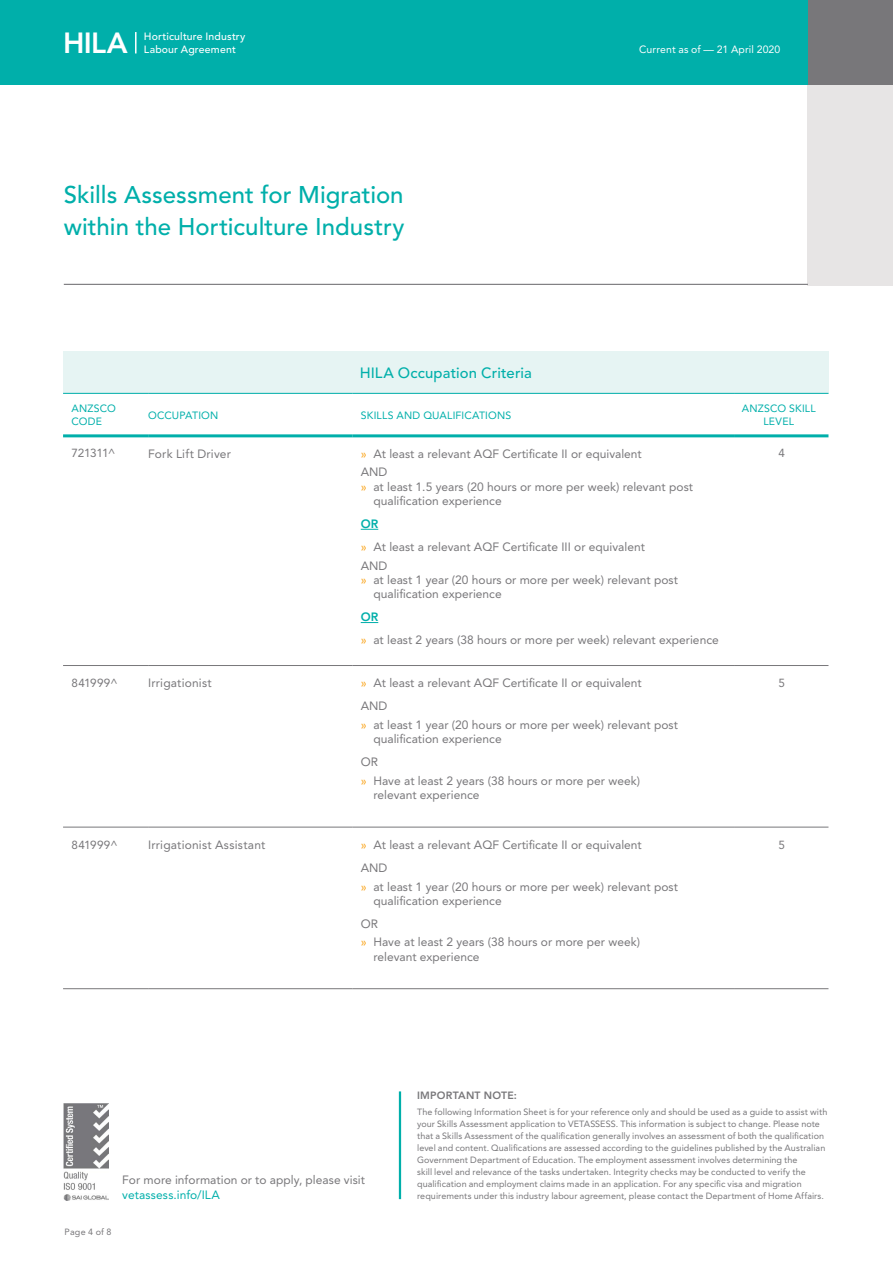
<style>
.page{position:relative;width:893px;height:1263px;background:#fff}
.page>*{position:absolute;margin:0;border:0;box-sizing:border-box;transform-origin:0 0}
.t1{font:800 28.95px "Avenir LT Std";color:#fff}
.t2{font:500 24px/31.5px "Avenir LT Std";color:#00afaa}
.t3{font:500 14.85px "Avenir LT Std";letter-spacing:.005em;color:#00afaa}
.t4{font:12px/23px "Avenir LT Std";color:#78777a}
.t5{font:12px "Avenir LT Std";letter-spacing:.01em;color:#00afaa}
.t6{font:11.7px "Avenir LT Std";letter-spacing:-.015em;color:#78777a}
.t7{font:10.5px/12.6px "Avenir LT Std";letter-spacing:.02em;color:#00afaa}
.t8{font:500 10.5px "Avenir LT Std";letter-spacing:.02em;color:#fff}
.t9{font:10.5px "Avenir LT Std";letter-spacing:.005em;color:#fff}
.t10{font:800 10.5px "Avenir LT Std";letter-spacing:.02em;color:#78777a}
.t11{font:9px/12px "Avenir LT Std";letter-spacing:.005em;color:#78777a}
.s1{color:#faa41a}
.s2{font-weight:800;color:#00afaa}
</style>
<div class="page">
<div style="left:808px;top:85px;width:85px;height:200px;background:#e7e5e5"></div>
<div style="left:808px;top:0;width:85px;height:85px;background:#78777a"></div>
<div style="left:0;top:0;width:808px;height:85px;background:#00afaa"></div>
<hr style="left:64px;top:284px;width:744px;height:1px;background:#78777a">
<img style="left:63px;top:1104px;width:46px;height:96px">
<hr style="left:135px;top:32px;width:2px;height:21px;background:#fff">
<hr style="left:399px;top:1091px;width:2px;height:108px;background:#00afaa">
<div style="left:63px;top:351px;width:765px;height:42px;background:#e6f4f3"></div>
<hr style="left:63px;top:665px;width:85px;height:1px;background:#78777a">
<hr style="left:148px;top:665px;width:204px;height:1px;background:#78777a">
<hr style="left:352px;top:665px;width:383px;height:1px;background:#78777a">
<hr style="left:735px;top:665px;width:93px;height:1px;background:#78777a">
<hr style="left:63px;top:827px;width:85px;height:1px;background:#78777a">
<hr style="left:148px;top:827px;width:204px;height:1px;background:#78777a">
<hr style="left:63px;top:988px;width:85px;height:1px;background:#78777a">
<hr style="left:148px;top:988px;width:204px;height:1px;background:#78777a">
<hr style="left:352px;top:827px;width:383px;height:1px;background:#78777a">
<hr style="left:352px;top:988px;width:383px;height:1px;background:#78777a">
<hr style="left:735px;top:827px;width:93px;height:1px;background:#78777a">
<hr style="left:735px;top:988px;width:93px;height:1px;background:#78777a">
<hr style="left:63px;top:393px;width:85px;height:1px;background:#00afaa">
<hr style="left:148px;top:393px;width:204px;height:1px;background:#00afaa">
<hr style="left:352px;top:393px;width:383px;height:1px;background:#00afaa">
<hr style="left:735px;top:393px;width:93px;height:1px;background:#00afaa">
<hr style="left:63px;top:434px;width:85px;height:3px;background:#00afaa">
<hr style="left:148px;top:434px;width:204px;height:3px;background:#00afaa">
<hr style="left:352px;top:434px;width:383px;height:3px;background:#00afaa">
<hr style="left:735px;top:434px;width:93px;height:3px;background:#00afaa">
<svg style="left:361px;top:529px;width:17px;height:1px"></svg>
<svg style="left:361px;top:622px;width:17px;height:1px"></svg>
<h1 class="t1" style="left:63px;top:26px;width:66px">HILA</h1>
<p class="t8" style="left:144px;top:30px;width:103px">Horticulture Industry</p>
<p class="t8" style="left:144px;top:44px;width:94px">Labour Agreement</p>
<p class="t9" style="left:639px;top:44px;width:143px">Current as of — 21 April 2020</p>
<h2 class="t2" style="left:64px;top:180px;width:342px">Skills Assessment for Migration within the Horticulture Industry</h2>
<p class="t3" style="left:360px;top:364px;width:174px">HILA Occupation Criteria</p>
<p class="t7" style="left:72px;top:402px;width:46px">ANZSCO<br>CODE</p>
<p class="t7" style="left:148px;top:409px;width:72px">OCCUPATION</p>
<p class="t7" style="left:361px;top:409px;width:152px">SKILLS AND QUALIFICATIONS</p>
<p class="t7" style="left:742px;top:402px;width:75px;text-align:center">ANZSCO SKILL<br>LEVEL</p>
<p class="t6" style="left:72px;top:447px;width:46px">721311^</p>
<p class="t4" style="left:148px;top:442px;width:84px">Fork Lift Driver</p>
<p class="t4" style="left:361px;top:444px;width:283px;line-height:18.6px"><span class="s1">»</span> At least a relevant AQF Certificate II or equivalent<br>AND</p>
<p class="t4" style="left:373px;top:479px;width:321px;line-height:14.4px;text-indent:-13px"><span class="s1">»</span> at least 1.5 years (20 hours or more per week) relevant post qualification experience</p>
<p class="t4" style="left:361px;top:512px;width:286px"><span class="s2">OR<br></span><span class="s1">»</span> At least a relevant AQF Certificate III or equivalent</p>
<p class="t4" style="left:361px;top:554px;width:28px">AND</p>
<p class="t4" style="left:361px;top:568px;width:319px"><span class="s1">»</span> at least 1 year (20 hours or more per week) relevant post</p>
<p class="t4" style="left:373px;top:583px;width:130px">qualification experience</p>
<p class="t4" style="left:361px;top:606px;width:360px"><span class="s2">OR<br></span><span class="s1">»</span> at least 2 years (38 hours or more per week) relevant experience</p>
<p class="t6" style="left:778px;top:447px;width:8px">4</p>
<p class="t6" style="left:72px;top:676px;width:48px">841999^</p>
<p class="t4" style="left:148px;top:672px;width:65px">Irrigationist</p>
<p class="t4" style="left:361px;top:672px;width:283px"><span class="s1">»</span> At least a relevant AQF Certificate II or equivalent<br>AND</p>
<p class="t4" style="left:373px;top:718px;width:306px;line-height:14.4px;text-indent:-13px"><span class="s1">»</span> at least 1 year (20 hours or more per week) relevant post qualification experience</p>
<p class="t4" style="left:361px;top:753px;width:281px;line-height:18.6px">OR<br><span class="s1">»</span> Have at least 2 years (38 hours or more per week)</p>
<p class="t4" style="left:373px;top:784px;width:108px">relevant experience</p>
<p class="t6" style="left:72px;top:838px;width:48px">841999^</p>
<p class="t4" style="left:148px;top:833px;width:119px">Irrigationist Assistant</p>
<p class="t4" style="left:361px;top:833px;width:283px"><span class="s1">»</span> At least a relevant AQF Certificate II or equivalent<br>AND</p>
<p class="t4" style="left:373px;top:879px;width:306px;line-height:14.4px;text-indent:-13px"><span class="s1">»</span> at least 1 year (20 hours or more per week) relevant post qualification experience</p>
<p class="t4" style="left:361px;top:914px;width:281px;line-height:18.6px">OR<br><span class="s1">»</span> Have at least 2 years (38 hours or more per week)</p>
<p class="t4" style="left:373px;top:945px;width:108px">relevant experience</p>
<p class="t6" style="left:778px;top:676px;width:8px">5</p>
<p class="t6" style="left:778px;top:838px;width:8px">5</p>
<p class="t4" style="left:122px;top:1168px;width:244px">For more information or to apply, please visit</p>
<p class="t5" style="left:122px;top:1188px;width:99px">vetassess.info/ILA</p>
<p class="t11" style="left:65px;top:1226px;width:48px">Page 4 of 8</p>
<p class="t10" style="left:417px;top:1089px;width:101px">IMPORTANT NOTE:</p>
<p class="t11" style="left:417px;top:1106px;width:412px">The following Information Sheet is for your reference only and should be used as a guide to assist with your Skills Assessment application to VETASSESS. This information is subject to change. Please note that a Skills Assessment of the qualification generally involves an assessment of both the qualification level and content. Qualifications are assessed according to the guidelines published by the Australian Government Department of Education. The employment assessment involves determining the<br>skill level and relevance of the tasks undertaken. Integrity checks may be conducted to verify the qualification and employment claims made in an application. For any specific visa and migration requirements under this industry labour agreement, please contact the Department of Home Affairs.</p>
</div>
